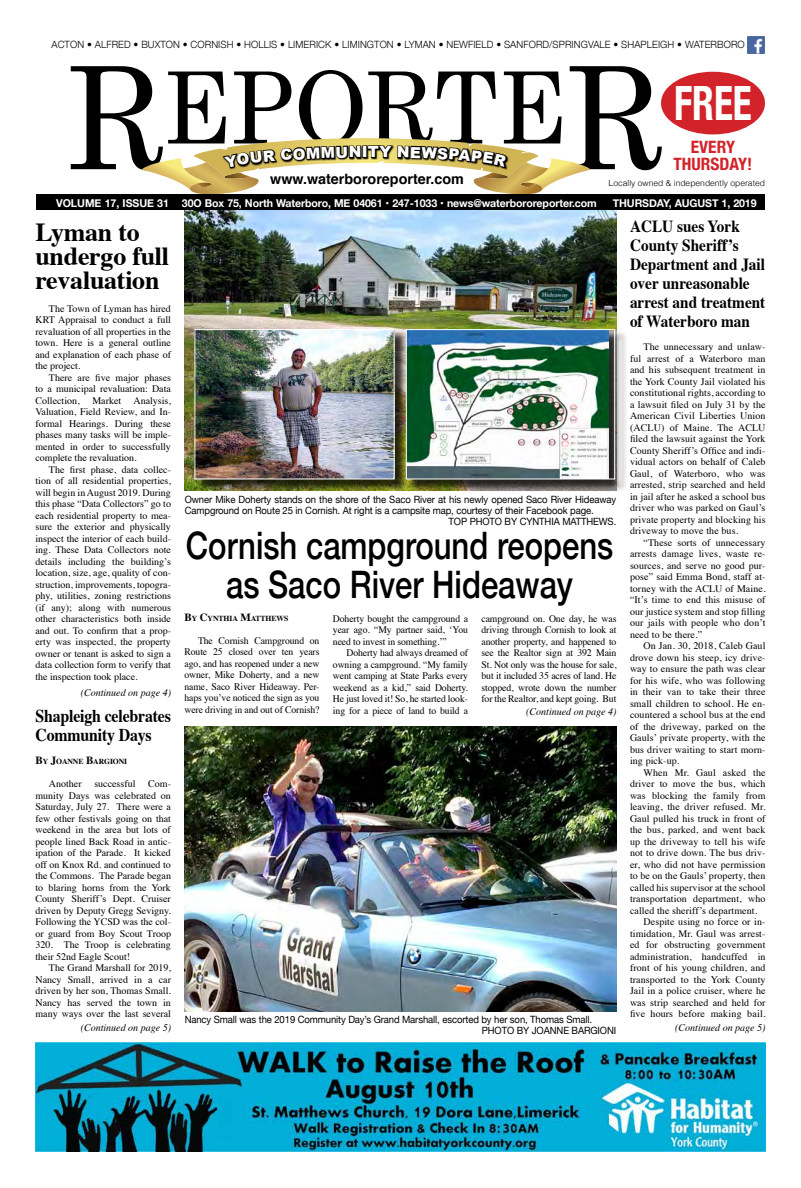
<style>
.page{position:relative;width:801px;height:1188px;background:#fff}
.page>*{position:absolute;margin:0;border:0;box-sizing:border-box;transform-origin:0 0}
.t1{font:700 condensed 47.3px "Helvetica Neue";color:#fff;scale:.83 1}
.t2{font:500 37.9px/39px "Helvetica Neue";color:#000;text-align:center;scale:.82 1}
.t3{font:700 26px/24px "Times";letter-spacing:-.01em;color:#000}
.t4{font:700 18px/19px "Times";letter-spacing:-.01em;color:#000;scale:.88 1}
.t5{font:700 17px/19px "Times";color:#000;scale:.9 1}
.t6{font:700 condensed 17px/17.1px "Helvetica Neue";color:#d2232a;text-align:center}
.t7{font:900 15.3px "Arial";color:#fff}
.t8{font:700 14.3px "Helvetica";color:#000}
.t9{font:700 10.8px "Helvetica Neue";letter-spacing:-.01em;color:#fff}
.t10{font:10px/11.5px "Times";letter-spacing:.01em;color:#000;text-align:justify}
.t11{font:10px/11px "Helvetica Neue";letter-spacing:-.01em;color:#000;scale:.95 1}
.t12{font:300 10px "Helvetica Neue";letter-spacing:.01em;color:#000}
.t13{font:italic 10px "Times";color:#000}
.t14{font:300 8.5px "Helvetica";color:#000}
.t15{font:700 7.7px "Times";letter-spacing:-.015em;color:#000}
.s1{font-size:11px}
</style>
<div class="page">
<img style="left:747px;top:36px;width:18px;height:18px">
<svg style="left:71px;top:66px;width:591px;height:104px"></svg>
<div style="left:36px;top:194px;width:729px;height:16px;background:#000"></div>
<div style="left:661px;top:72px;width:104px;height:62px;background:#d2232a;border-radius:50%"></div>
<img style="left:35px;top:1043px;width:731px;height:109px">
<img style="left:184px;top:726px;width:432px;height:285px">
<img style="left:184px;top:210px;width:432px;height:280px">
<div style="left:196px;top:331px;width:211px;height:161px;background:#000;opacity:.75"></div>
<img style="left:196px;top:331px;width:197px;height:147px">
<div style="left:194px;top:329px;width:201px;height:151px;border:1px solid #fff"></div>
<div style="left:407px;top:331px;width:221px;height:161px;background:#000;opacity:.75"></div>
<img style="left:408px;top:331px;width:200px;height:147px">
<div style="left:406px;top:329px;width:209px;height:151px;border:1px solid #fff"></div>
<svg style="left:141px;top:136px;width:450px;height:58px"></svg>
<p class="t12" style="left:51px;top:37px;width:695px">ACTON • ALFRED • BUXTON • CORNISH • HOLLIS • LIMERICK • LIMINGTON • LYMAN • NEWFIELD • SANFORD/SPRINGVALE • SHAPLEIGH • WATERBORO</p>
<h1 class="t1" style="left:674px;top:64px;width:95px">FREE</h1>
<h3 class="t6" style="left:674px;top:137px;width:80px">EVERY<br>THURSDAY!</h3>
<h3 class="t7" style="left:362px;top:141px;width:31px">ITY</h3>
<h3 class="t8" style="left:270px;top:167px;width:195px">www.waterbororeporter.com</h3>
<p class="t9" style="left:56px;top:194px;width:542px">VOLUME 17, ISSUE 31 30O Box 75, North Waterboro, ME 04061 • 247-1033 • news@waterbororeporter.com</p>
<p class="t9" style="left:613px;top:194px;width:145px">THURSDAY, AUGUST 1, 2019</p>
<p class="t14" style="left:609px;top:176px;width:158px">Locally owned &amp; independently operated</p>
<h3 class="t5" style="left:630px;top:215px;width:152px">ACLU sues York<br>County Sheriff’s<br>Department and Jail over unreasonable arrest and treatment of Waterboro man</h3>
<p class="t10" style="left:630px;top:340px;width:137px;text-indent:14px">The unnecessary and unlaw&shy;ful arrest of a Waterboro man and his subsequent treatment in the York County Jail violated his constitutional rights, according to a lawsuit filed on July 31 by the American Civil Liberties Union (ACLU) of Maine. The ACLU filed the lawsuit against the York County Sheriff’s Office and indi&shy;vidual actors on behalf of Caleb Gaul, of Waterboro, who was arrested, strip searched and held in jail after he asked a school bus driver who was parked on Gaul’s private property and blocking his driveway to move the bus.</p>
<p class="t10" style="left:630px;top:536px;width:137px;text-indent:14px">“These sorts of unnecessary arrests damage lives, waste re&shy;sources, and serve no good pur&shy;pose” said Emma Bond, staff at&shy;torney with the ACLU of Maine. “It’s time to end this misuse of our justice system and stop filling our jails with people who don’t need to be there.”</p>
<p class="t10" style="left:630px;top:639px;width:137px;text-indent:14px">On Jan. 30, 2018, Caleb Gaul drove down his steep, icy drive&shy;way to ensure the path was clear for his wife, who was following in their van to take their three small children to school. He en&shy;countered a school bus at the end of the driveway, parked on the Gauls’ private property, with the bus driver waiting to start morn&shy;ing pick-up.</p>
<p class="t10" style="left:644px;top:766px;width:124px">When Mr. Gaul asked the</p>
<p class="t10" style="left:630px;top:777px;width:137px">driver to move the bus, which</p>
<p class="t10" style="left:630px;top:789px;width:137px">was blocking the family from</p>
<p class="t10" style="left:630px;top:800px;width:137px">leaving, the driver refused. Mr.</p>
<p class="t10" style="left:630px;top:812px;width:137px">Gaul pulled his truck in front of</p>
<p class="t10" style="left:630px;top:823px;width:137px">the bus, parked, and went back</p>
<p class="t10" style="left:630px;top:835px;width:137px">up the driveway to tell his wife</p>
<p class="t10" style="left:630px;top:846px;width:137px">not to drive down. The bus driv-</p>
<p class="t10" style="left:630px;top:858px;width:137px">er, who did not have permission</p>
<p class="t10" style="left:630px;top:869px;width:137px">to be on the Gauls’ property, then</p>
<p class="t10" style="left:630px;top:881px;width:137px">called his supervisor at the school</p>
<p class="t10" style="left:630px;top:892px;width:137px">transportation department, who</p>
<p class="t10" style="left:630px;top:904px;width:129px">called the sheriff’s department.</p>
<p class="t10" style="left:644px;top:915px;width:124px">Despite using no force or in-</p>
<p class="t10" style="left:630px;top:927px;width:137px">timidation, Mr. Gaul was arrest-</p>
<p class="t10" style="left:630px;top:938px;width:137px">ed for obstructing government</p>
<p class="t10" style="left:630px;top:950px;width:137px">administration, handcuffed in</p>
<p class="t10" style="left:630px;top:961px;width:137px">front of his young children, and</p>
<p class="t10" style="left:630px;top:973px;width:137px">transported to the York County</p>
<p class="t10" style="left:630px;top:984px;width:137px">Jail in a police cruiser, where he</p>
<p class="t10" style="left:630px;top:996px;width:137px">was strip searched and held for</p>
<p class="t10" style="left:630px;top:1007px;width:137px">five hours before making bail.</p>
<h3 class="t3" style="left:35px;top:217px;width:135px">Lyman to undergo full revaluation</h3>
<p class="t10" style="left:35px;top:302px;width:137px;text-indent:14px">The Town of Lyman has hired KRT Appraisal to conduct a full revaluation of all properties in the town. Here is a general outline and explanation of each phase of the project.</p>
<p class="t10" style="left:35px;top:371px;width:137px;text-indent:14px">There are five major phases to a municipal revaluation: Data Collection,</p>
<p class="t10" style="left:35px;top:394px;width:137px;text-indent:57px">Market Analysis, Valuation, Field Review, and In&shy;formal Hearings. During these phases many tasks will be imple&shy;mented in order to successfully complete the revaluation.</p>
<p class="t10" style="left:35px;top:463px;width:137px;text-indent:13px">The first phase, data collec&shy;tion of all residential properties, will begin in August 2019. During this phase “Data Collectors” go to each residential property to mea&shy;sure the exterior and physically inspect the interior of each build&shy;ing. These Data Collectors note details including the building’s location, size, age, quality of con&shy;struction, improvements, topogra&shy;phy, utilities, zoning restrictions (if any); along with numerous other characteristics both inside and out. To confirm that a prop&shy;erty was inspected, the property owner or tenant is asked to sign a data collection form to verify that the inspection took place.</p>
<p class="t11" style="left:185px;top:494px;width:456px">Owner Mike Doherty stands on the shore of the Saco River at his newly opened Saco River Hideaway</p>
<p class="t11" style="left:185px;top:505px;width:432px">Campground on Route 25 in Cornish. At right is a campsite map, courtesy of their Facebook page.</p>
<p class="t11" style="left:449px;top:516px;width:178px">TOP PHOTO BY CYNTHIA MATTHEWS.</p>
<h2 class="t2" style="left:186px;top:523px;width:523px">Cornish campground reopens as Saco River Hideaway</h2>
<p class="t15" style="left:184px;top:611px;width:105px"><span class="s1">B</span>Y <span class="s1">C</span>YNTHIA <span class="s1">M</span>ATTHEWS</p>
<p class="t10" style="left:184px;top:634px;width:137px;text-indent:14px">The Cornish Campground on Route 25 closed over ten years ago, and has reopened under a new owner, Mike Doherty, and a new name, Saco River Hideaway. Per&shy;haps you’ve noticed the sign as you were driving in and out of Cornish?</p>
<p class="t10" style="left:333px;top:612px;width:137px">Doherty bought the campground a year ago. “My partner said, ‘You need to invest in something.’”</p>
<p class="t10" style="left:333px;top:646px;width:137px;text-indent:14px">Doherty had always dreamed of owning a campground. “My family went camping at State Parks every weekend as a kid,” said Doherty.<br>He just loved it! So, he started look&shy;ing for a piece of land to build a</p>
<p class="t10" style="left:481px;top:612px;width:137px">campground on. One day, he was driving through Cornish to look at another property, and happened to see the Realtor sign at 392 Main St. Not only was the house for sale, but it included 35 acres of land. He stopped, wrote down the number for the Realtor, and kept going. But</p>
<p class="t13" style="left:81px;top:684px;width:92px">(Continued on page 4)</p>
<p class="t13" style="left:526px;top:703px;width:92px">(Continued on page 4)</p>
<h3 class="t4" style="left:35px;top:705px;width:156px">Shapleigh celebrates<br>Community Days</h3>
<p class="t15" style="left:35px;top:754px;width:93px"><span class="s1">B</span>Y <span class="s1">J</span>OANNE <span class="s1">B</span>ARGIONI</p>
<p class="t10" style="left:49px;top:777px;width:34px">Another</p>
<p class="t10" style="left:94px;top:777px;width:43px">successful</p>
<p class="t10" style="left:35px;top:777px;width:137px;text-indent:113px">Com&shy;munity Days was celebrated on Saturday, July 27. There were a few other festivals going on that weekend in the area but lots of people lined Back Road in antic&shy;ipation of the Parade. It kicked off on Knox Rd. and continued to the Commons. The Parade began to blaring horns from the York County Sheriff’s Dept. Cruiser driven by Deputy Gregg Sevigny.<br>Following the YCSD was the col&shy;or guard from Boy Scout Troop 320. The Troop is celebrating their 52nd Eagle Scout!</p>
<p class="t10" style="left:35px;top:961px;width:137px;text-indent:14px">The Grand Marshall for 2019, Nancy Small, arrived in a car driven by her son, Thomas Small.<br>Nancy has served the town in many ways over the last several</p>
<p class="t11" style="left:482px;top:1014px;width:143px;text-indent:-297px">Nancy Small was the 2019 Community Day’s Grand Marshall, escorted by her son, Thomas Small.<br>PHOTO BY JOANNE BARGIONI</p>
<p class="t13" style="left:81px;top:1019px;width:92px">(Continued on page 5)</p>
<p class="t13" style="left:675px;top:1019px;width:92px">(Continued on page 5)</p>
</div>
